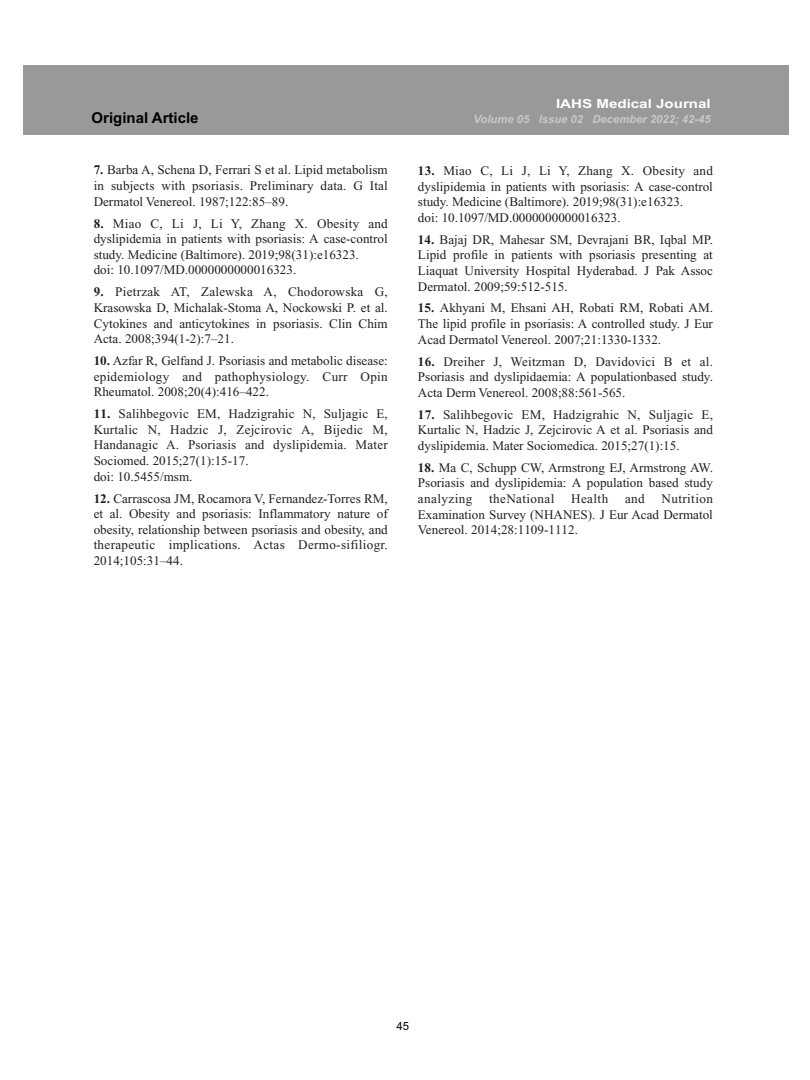
<style>
.page{position:relative;width:810px;height:1080px;background:#fff}
.page>*{position:absolute;margin:0;border:0;box-sizing:border-box;transform-origin:0 0}
.t1{font:700 15px "Arial";color:#000}
.t2{font:13.12px/15.6px "Times New Roman";color:#231f20;text-align:justify}
.t3{font:13.12px "Times New Roman";letter-spacing:.03em;color:#231f20}
.t4{font:700 12.5px "Arial";color:#fff;scale:1.21 1}
.t5{font:italic 700 11.25px "Arial";color:#c9c9c9}
.t6{font:11.25px "Arial";color:#000}
.s1{font-weight:700}
</style>
<div class="page">
<div style="left:24px;top:65px;width:765px;height:69px;background:#999"></div>
<p class="t4" style="left:556px;top:97px;width:129px">IAHS Medical Journal</p>
<p class="t1" style="left:92px;top:109px;width:108px">Original Article</p>
<p class="t5" style="left:474px;top:113px;width:239px">Volume 05 Issue 02 December 2022; 42-45</p>
<p class="t2" style="left:94px;top:162px;width:296px"><span class="s1">7.</span> Barba A, Schena D, Ferrari S et al. Lipid metabolism in subjects with psoriasis. Preliminary data. G Ital Dermatol Venereol. 1987;122:85–89.</p>
<p class="t2" style="left:94px;top:216px;width:296px;text-align:left"><span class="s1">8.</span> Miao C, Li J, Li Y, Zhang X. Obesity and dyslipidemia in patients with psoriasis: A case-control study. Medicine (Baltimore). 2019;98(31):e16323.<br>doi: 10.1097/MD.0000000000016323.</p>
<p class="t2" style="left:94px;top:284px;width:296px"><span class="s1">9.</span> Pietrzak AT, Zalewska A, Chodorowska G, Krasowska D, Michalak-Stoma A, Nockowski P. et al.<br>Cytokines and anticytokines in psoriasis. Clin Chim Acta. 2008;394(1-2):7–21.</p>
<p class="t2" style="left:94px;top:353px;width:296px"><span class="s1">10.</span> Azfar R, Gelfand J. Psoriasis and metabolic disease: epidemiology and pathophysiology. Curr Opin Rheumatol. 2008;20(4):416–422.</p>
<p class="t2" style="left:94px;top:406px;width:296px;text-align:left"><span class="s1">11.</span> Salihbegovic EM, Hadzigrahic N, Suljagic E, Kurtalic N, Hadzic J, Zejcirovic A, Bijedic M, Handanagic A. Psoriasis and dyslipidemia. Mater Sociomed. 2015;27(1):15-17.<br>doi: 10.5455/msm.</p>
<p class="t2" style="left:94px;top:491px;width:296px"><span class="s1">12.</span> Carrascosa JM, Rocamora V, Fernandez-Torres RM, et al. Obesity and psoriasis: Inflammatory nature of obesity, relationship between psoriasis and obesity, and therapeutic implications. Actas Dermo-sifiliogr.<br>2014;105:31–44.</p>
<p class="t2" style="left:418px;top:163px;width:297px;text-align:left"><span class="s1">13.</span> Miao C, Li J, Li Y, Zhang X. Obesity and dyslipidemia in patients with psoriasis: A case-control study. Medicine (Baltimore). 2019;98(31):e16323.<br>doi: 10.1097/MD.0000000000016323.</p>
<p class="t2" style="left:418px;top:232px;width:297px"><span class="s1">14.</span> Bajaj DR, Mahesar SM, Devrajani BR, Iqbal MP.<br>Lipid profile in patients with psoriasis presenting at Liaquat University Hospital Hyderabad. J Pak Assoc Dermatol. 2009;59:512-515.</p>
<p class="t2" style="left:418px;top:301px;width:297px"><span class="s1">15.</span> Akhyani M, Ehsani AH, Robati RM, Robati AM.<br>The lipid profile in psoriasis: A controlled study. J Eur Acad Dermatol Venereol. 2007;21:1330-1332.</p>
<p class="t2" style="left:418px;top:354px;width:297px"><span class="s1">16.</span> Dreiher J, Weitzman D, Davidovici B et al.<br>Psoriasis and dyslipidaemia: A populationbased study.<br>Acta Derm Venereol. 2008;88:561-565.</p>
<p class="t2" style="left:418px;top:407px;width:297px"><span class="s1">17.</span> Salihbegovic EM, Hadzigrahic N, Suljagic E, Kurtalic N, Hadzic J, Zejcirovic A et al. Psoriasis and dyslipidemia. Mater Sociomedica. 2015;27(1):15.</p>
<p class="t2" style="left:418px;top:460px;width:297px"><span class="s1">18.</span> Ma C, Schupp CW, Armstrong EJ, Armstrong AW.<br>Psoriasis and dyslipidemia: A population based study analyzing</p>
<p class="t2" style="left:418px;top:491px;width:297px;text-indent:244px">Nutrition Examination Survey (NHANES). J Eur Acad Dermatol Venereol. 2014;28:1109-1112.</p>
<p class="t3" style="left:489px;top:492px;width:67px">theNational</p>
<p class="t2" style="left:571px;top:491px;width:39px">Health</p>
<p class="t2" style="left:625px;top:491px;width:21px">and</p>
<p class="t6" style="left:396px;top:1020px;width:14px">45</p>
</div>
